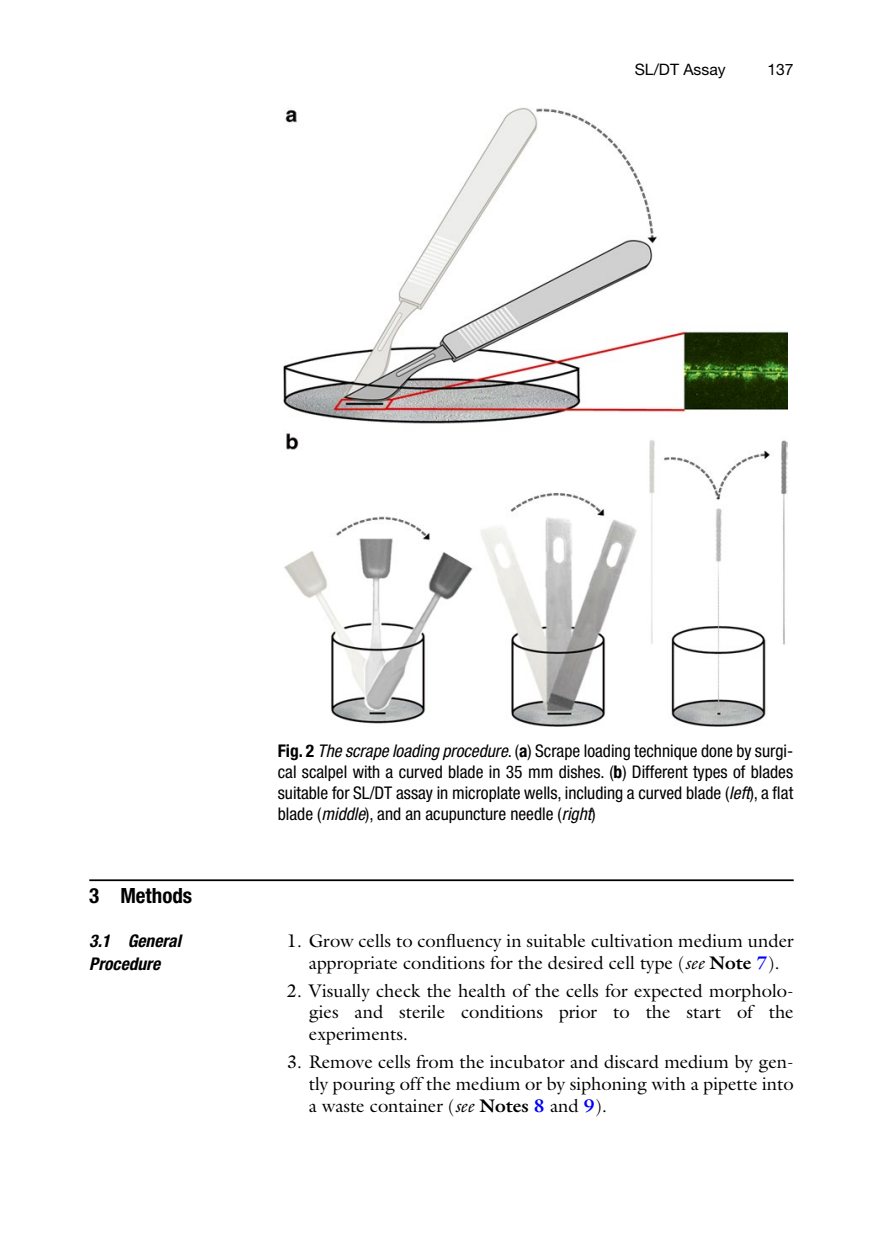
<style>
.page{position:relative;width:883px;height:1260px;background:#fff}
.page>*{position:absolute;margin:0;border:0;box-sizing:border-box;transform-origin:0 0}
.t1{font:700 condensed 21px "Bphxnr Twwvtn Helvetica Neue";color:#000}
.t2{font:18.38px/21.9px "Jwbfdx Lbwkds Galliard";color:#000;text-align:justify}
.t3{font:condensed 17.5px/21px "Wlvnqw Wwjwkw Helvetica Neue";color:#000;text-align:justify}
.t4{font:italic 700 condensed 17.5px/22.8px "Gqjqmq Sfkytc Helvetica Neue";color:#000}
.t5{font:15.75px "Stttqk Hdjcnl Helvetica Neue";color:#000}
.s1{font-family:"Bphxnr Twwvtn Helvetica Neue";font-weight:700}
.s2{font-family:"Gkgytv Yttrrn Helvetica Neue";font-style:italic}
.s3{font-family:"Wrqsng Kjdwhw Galliard";font-style:italic}
.s4{font-family:"Tfsfct Cpnrsh Galliard";font-weight:700}
.s5{font-family:"Tfsfct Cpnrsh Galliard";font-weight:700;color:#0000fa}
</style>
<div class="page">
<hr style="left:89px;top:879px;width:705px;height:2px;background:#000">
<img style="left:284px;top:107px;width:504px;height:619px">
<p class="t5" style="left:635px;top:60px;width:93px">SL/DT Assay</p>
<p class="t5" style="left:767px;top:60px;width:28px">137</p>
<p class="t1" style="left:89px;top:883px;width:104px">3 Methods</p>
<p class="t4" style="left:89px;top:929px;width:93px">3.1 General<br>Procedure</p>
<p class="t3" style="left:278px;top:741px;width:517px"><span class="s1">Fig. 2</span> <span class="s2">The scrape loading procedure</span>. (<span class="s1">a</span>) Scrape loading technique done by surgi&shy;cal scalpel with a curved blade in 35 mm dishes. (<span class="s1">b</span>) Different types of blades suitable for SL/DT assay in microplate wells, including a curved blade (<span class="s2">left</span>), a flat blade (<span class="s2">middle</span>), and an acupuncture needle (<span class="s2">right</span>)</p>
<p class="t2" style="left:287px;top:929px;width:509px;text-align:center">1. Grow cells to confluency in suitable cultivation medium under appropriate conditions for the desired cell type (<span class="s3">see</span> <span class="s4">Note</span> <span class="s5">7</span>).</p>
<p class="t2" style="left:309px;top:979px;width:486px;text-indent:-22px">2. Visually check the health of the cells for expected morpholo&shy;gies and sterile conditions prior to the start of the experiments.</p>
<p class="t2" style="left:309px;top:1051px;width:486px;text-indent:-22px">3. Remove cells from the incubator and discard medium by gen&shy;tly pouring off the medium or by siphoning with a pipette into a waste container (<span class="s3">see</span> <span class="s4">Notes</span> <span class="s5">8</span> and <span class="s5">9</span>).</p>
</div>
